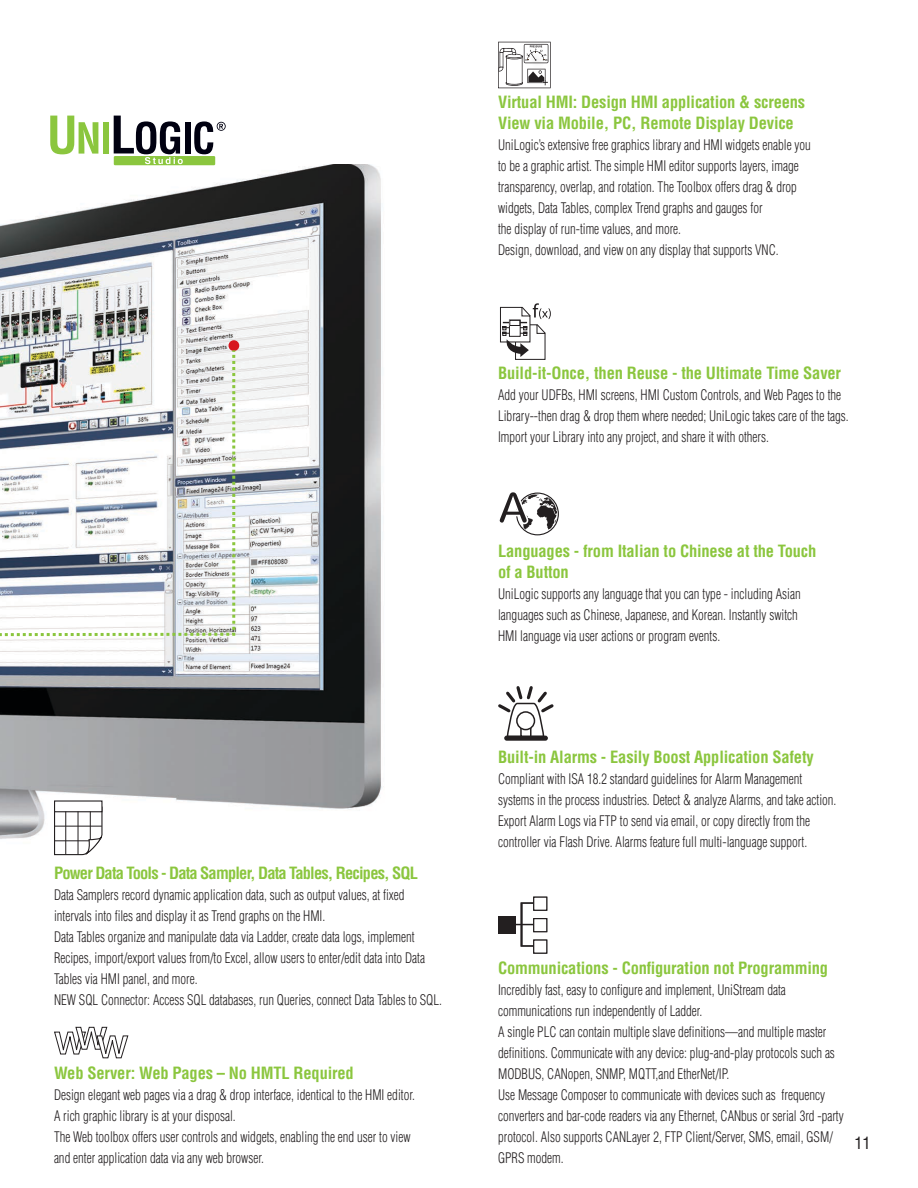
<style>
.page{position:relative;width:918px;height:1188px;background:#fff}
.page>*{position:absolute;margin:0;border:0;box-sizing:border-box;transform-origin:0 0}
.t1{font:700 condensed 16.5px/21px "Helvetica LT Std";letter-spacing:-.01em;color:#8bc63e}
.t2{font:700 condensed 16.5px "Helvetica LT Std";letter-spacing:-.05em;color:#8bc63e}
.t3{font:condensed 16.5px "Helvetica LT Std";color:#231f20}
.t4{font:300 condensed 14.25px/21px "Helvetica LT Std";color:#231f20;scale:.9 1}
</style>
<div class="page">
<img style="left:0;top:164px;width:381px;height:523px">
<img style="left:0;top:687px;width:382px;height:152px">
<div style="left:229px;top:341px;width:10px;height:9px;background:#d7171f;border-radius:50%"></div>
<div style="left:229px;top:340px;width:10px;height:11px;border:2px solid #d7171f;border-radius:50%"></div>
<svg style="left:0;top:347px;width:237px;height:291px"></svg>
<div style="left:185px;top:122px;width:5px;height:32px;background:#010111"></div>
<svg style="left:50px;top:116px;width:48px;height:38px"></svg>
<div style="left:103px;top:122px;width:6px;height:32px;background:#8bc63e"></div>
<svg style="left:194px;top:121px;width:32px;height:33px"></svg>
<div style="left:114px;top:156px;width:101px;height:9px;background:#8bc63e"></div>
<svg style="left:114px;top:116px;width:69px;height:48px"></svg>
<svg style="left:517px;top:493px;width:41px;height:42px"></svg>
<div style="left:516px;top:493px;width:43px;height:42px;border:1px solid #231f20;border-radius:50%"></div>
<svg style="left:499px;top:492px;width:58px;height:38px"></svg>
<div style="left:504px;top:736px;width:44px;height:5px;border:2px solid #231f20;border-radius:2px"></div>
<svg style="left:498px;top:686px;width:56px;height:52px"></svg>
<svg style="left:523px;top:730px;width:6px;height:4px"></svg>
<div style="left:520px;top:724px;width:12px;height:13px;border:2px solid #231f20"></div>
<div style="left:517px;top:712px;width:17px;height:18px;background:#fff;border-radius:50%"></div>
<div style="left:516px;top:711px;width:19px;height:19px;border:2px solid #231f20;border-radius:50%"></div>
<div style="left:55px;top:801px;width:47px;height:11px;background:#fff"></div>
<svg style="left:53px;top:806px;width:50px;height:50px"></svg>
<svg style="left:498px;top:42px;width:53px;height:46px"></svg>
<svg style="left:54px;top:1026px;width:75px;height:33px"></svg>
<svg style="left:500px;top:303px;width:51px;height:57px"></svg>
<div style="left:509px;top:320px;width:11px;height:16px;background:#fff"></div>
<div style="left:509px;top:320px;width:12px;height:17px;border:1px solid #231f20"></div>
<div style="left:509px;top:320px;width:11px;height:6px;border:1px solid #231f20"></div>
<svg style="left:516px;top:902px;width:18px;height:45px"></svg>
<div style="left:498px;top:916px;width:18px;height:18px;background:#231f20"></div>
<div style="left:533px;top:940px;width:14px;height:14px;border:1px solid #231f20"></div>
<div style="left:533px;top:918px;width:14px;height:14px;border:1px solid #231f20"></div>
<div style="left:533px;top:897px;width:14px;height:14px;border:1px solid #231f20"></div>
<p class="t2" style="left:54px;top:863px;width:366px">Power Data Tools - Data Sampler, Data Tables, Recipes, SQL</p>
<p class="t4" style="left:54px;top:884px;width:433px">Data Samplers record dynamic application data, such as output values, at fixed intervals into files and display it as Trend graphs on the HMI.<br>Data Tables organize and manipulate data via Ladder, create data logs, implement Recipes, import/export values from/to Excel, allow users to enter/edit data into Data Tables via HMI panel, and more.<br>NEW SQL Connector: Access SQL databases, run Queries, connect Data Tables to SQL.</p>
<p class="t1" style="left:54px;top:1062px;width:301px">Web Server: Web Pages – No HMTL Required</p>
<p class="t4" style="left:54px;top:1084px;width:402px">Design elegant web pages via a drag &amp; drop interface, identical to the HMI editor.<br>A rich graphic library is at your disposal.<br>The Web toolbox offers user controls and widgets, enabling the end user to view and enter application data via any web browser.</p>
<p class="t1" style="left:498px;top:92px;width:309px">Virtual HMI: Design HMI application &amp; screens<br>View via Mobile, PC, Remote Display Device</p>
<p class="t4" style="left:498px;top:134px;width:349px">UniLogic’s extensive free graphics library and HMI widgets enable you to be a graphic artist. The simple HMI editor supports layers, image transparency, overlap, and rotation. The Toolbox offers drag &amp; drop widgets, Data Tables, complex Trend graphs and gauges for<br>the display of run-time values, and more.<br>Design, download, and view on any display that supports VNC.</p>
<p class="t1" style="left:498px;top:362px;width:345px">Build-it-Once, then Reuse - the Ultimate Time Saver</p>
<p class="t4" style="left:498px;top:384px;width:391px">Add your UDFBs, HMI screens, HMI Custom Controls, and Web Pages to the<br>Library--then drag &amp; drop them where needed; UniLogic takes care of the tags.<br>Import your Library into any project, and share it with others.</p>
<p class="t1" style="left:498px;top:541px;width:320px">Languages - from Italian to Chinese at the Touch of a Button</p>
<p class="t4" style="left:498px;top:584px;width:338px">UniLogic supports any language that you can type - including Asian languages such as Chinese, Japanese, and Korean. Instantly switch<br>HMI language via user actions or program events.</p>
<p class="t1" style="left:498px;top:746px;width:317px">Built-in Alarms - Easily Boost Application Safety</p>
<p class="t4" style="left:498px;top:768px;width:377px">Compliant with ISA 18.2 standard guidelines for Alarm Management systems in the process industries. Detect &amp; analyze Alarms, and take action.<br>Export Alarm Logs via FTP to send via email, or copy directly from the controller via Flash Drive. Alarms feature full multi-language support.</p>
<p class="t1" style="left:498px;top:957px;width:332px">Communications - Configuration not Programming</p>
<p class="t4" style="left:498px;top:979px;width:386px">Incredibly fast, easy to configure and implement, UniStream data communications run independently of Ladder.<br>A single PLC can contain multiple slave definitions—and multiple master definitions. Communicate with any device: plug-and-play protocols such as MODBUS, CANopen, SNMP, MQTT,and EtherNet/IP.<br>Use Message Composer to communicate with devices such as frequency converters and bar-code readers via any Ethernet, CANbus or serial 3rd -party protocol. Also supports CANLayer 2, FTP Client/Server, SMS, email, GSM/ GPRS modem.</p>
<p class="t3" style="left:854px;top:1133px;width:18px">11</p>
</div>
